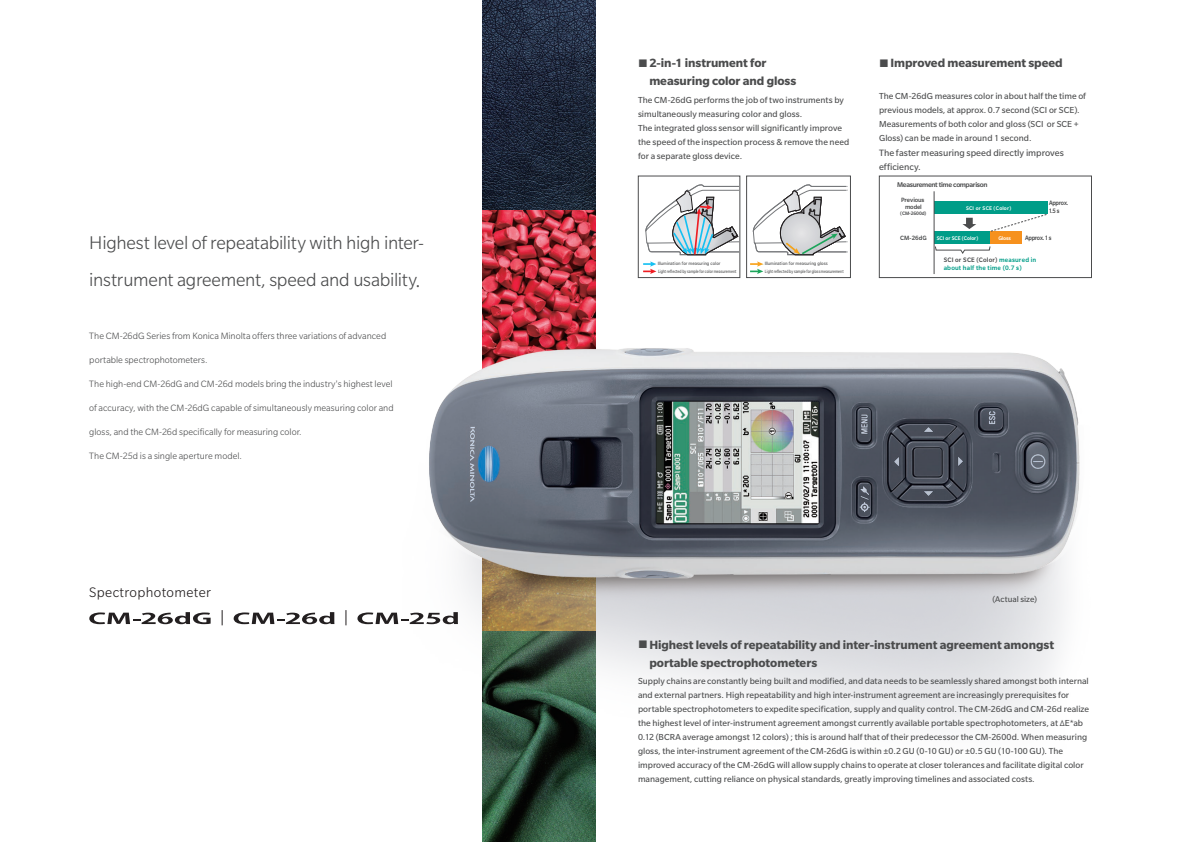
<style>
.page{position:relative;width:1191px;height:842px;background:#fff}
.page>*{position:absolute;margin:0;border:0;box-sizing:border-box;transform-origin:0 0}
.t1{font:300 20px/37px "Slate Std";letter-spacing:-.015em;color:#4b4c4d}
.t2{font:300 15px "Slate Std";letter-spacing:.025em;color:#231f20}
.t3{font:700 13px/18px "Slate Pro";letter-spacing:-.005em;color:#4b4c4d}
.t4{font:300 10px "Slate Std";color:#4b4c4d}
.t5{font:10px/14px "Slate Pro";color:#4b4c4d}
.t6{font:9.5px/14px "Slate Pro";color:#4b4c4d}
.t7{font:9px "Slate Pro";letter-spacing:.005em;color:#4b4c4d}
.t8{font:500 7.5px "Slate Std";letter-spacing:-.05em;color:#4b4c4d}
.t9{font:500 7px/8.4px "Slate Std";letter-spacing:.02em;color:#009d88}
.t10{font:500 7px/7.6px "Slate Std";letter-spacing:-.04em;color:#4b4c4d;scale:.88 1}
.t11{font:500 6.7px/7px "Slate Std";letter-spacing:-.025em;color:#4b4c4d;text-align:center}
.t12{font:500 5.7px "Slate Std";letter-spacing:.005em;color:#fff}
.t13{font:500 5.7px "Slate Std";letter-spacing:.03em;color:#fff}
.t14{font:500 5.4px "Slate Std";letter-spacing:-.02em;color:#4b4c4d}
.t15{font:5.1px/7.1px "Slate Pro";color:#4b4c4d;scale:.93 1}
.s1{font-family:"Koz Min Pro";font-weight:400}
.s2{color:#4b4c4d}
</style>
<div class="page">
<img style="left:482px;top:0;width:113px;height:216px">
<img style="left:410px;top:216px;width:682px;height:626px">
<img style="left:410px;top:328px;width:682px;height:277px">
<svg style="left:222px;top:610px;width:1px;height:15px"></svg>
<svg style="left:346px;top:610px;width:1px;height:15px"></svg>
<svg style="left:89px;top:612px;width:122px;height:12px"></svg>
<svg style="left:234px;top:612px;width:100px;height:12px"></svg>
<svg style="left:357px;top:612px;width:101px;height:12px"></svg>
<div style="left:638px;top:180px;width:101px;height:98px;background:#fff"></div>
<div style="left:746px;top:180px;width:101px;height:98px;background:#fff"></div>
<svg style="left:750px;top:184px;width:97px;height:90px"></svg>
<svg style="left:643px;top:184px;width:95px;height:90px"></svg>
<div style="left:893px;top:177px;width:184px;height:102px;background:#fff"></div>
<div style="left:893px;top:177px;width:185px;height:102px;border:1px solid #fff"></div>
<div style="left:934px;top:201px;width:113px;height:13px;background:#009d88"></div>
<div style="left:934px;top:231px;width:56px;height:13px;background:#009d88"></div>
<div style="left:990px;top:231px;width:32px;height:13px;background:#f6911e"></div>
<svg style="left:991px;top:214px;width:56px;height:18px"></svg>
<svg style="left:962px;top:218px;width:14px;height:11px"></svg>
<hr style="left:934px;top:191px;width:1px;height:83px;background:#4b4c4d">
<svg style="left:935px;top:246px;width:55px;height:8px"></svg>
<div style="left:638px;top:176px;width:102px;height:102px;border:1px solid #4b4c4d"></div>
<div style="left:879px;top:176px;width:212px;height:102px;border:1px solid #4b4c4d"></div>
<div style="left:746px;top:176px;width:104px;height:102px;border:1px solid #4b4c4d"></div>
<svg style="left:639px;top:641px;width:7px;height:7px"></svg>
<h1 class="t1" style="left:89px;top:224px;width:336px">Highest level of repeatability with high inter&shy;instrument agreement, speed and usability<span class="s1">.</span></h1>
<p class="t4" style="left:89px;top:330px;width:298px">The CM-26dG Series from Konica Minolta offers three variations of advanced</p>
<p class="t4" style="left:89px;top:354px;width:120px">portable spectrophotometers.</p>
<p class="t4" style="left:89px;top:378px;width:305px">The high-end CM-26dG and CM-26d models bring the industry's highest level</p>
<p class="t4" style="left:89px;top:402px;width:306px">of accuracy, with the CM-26dG capable of simultaneously measuring color and</p>
<p class="t4" style="left:89px;top:426px;width:214px">gloss, and the CM-26d specifically for measuring color.</p>
<p class="t4" style="left:89px;top:450px;width:154px">The CM-25d is a single aperture model.</p>
<h2 class="t2" style="left:89px;top:585px;width:123px">Spectrophotometer</h2>
<h3 class="t3" style="left:649px;top:54px;width:148px">2-in-1 instrument for measuring color and gloss</h3>
<p class="t6" style="left:638px;top:93px;width:213px">The CM-26dG performs the job of two instruments by simultaneously measuring color and gloss.<br>The integrated gloss sensor will significantly improve the speed of the inspection process &amp; remove the need for a separate gloss device.</p>
<p class="t15" style="left:658px;top:260px;width:86px">Illumination for measuring color<br>Light reflected by sample for color measurement</p>
<p class="t15" style="left:765px;top:260px;width:86px">Illumination for measuring gloss<br>Light reflected by sample for gloss measurement</p>
<h3 class="t3" style="left:890px;top:54px;width:174px">Improved measurement speed</h3>
<p class="t6" style="left:879px;top:89px;width:208px">The CM-26dG measures color in about half the time of previous models, at approx. 0.7 second (SCI or SCE).<br>Measurements of both color and gloss (SCI or SCE + Gloss) can be made in around 1 second.</p>
<p class="t5" style="left:879px;top:145px;width:186px">The faster measuring speed directly improves efficiency.</p>
<p class="t8" style="left:897px;top:181px;width:92px">Measurement time comparison</p>
<p class="t11" style="left:901px;top:196px;width:25px">Previous model</p>
<p class="t14" style="left:900px;top:210px;width:28px">(CM-2600d)</p>
<p class="t11" style="left:900px;top:235px;width:28px">CM-26dG</p>
<p class="t9" style="left:943px;top:255px;width:94px"><span class="s2">SCI or SCE (Color)</span> measured in about half the time (0.7 s)</p>
<p class="t10" style="left:1048px;top:199px;width:24px">Approx.<br>1.5 s</p>
<p class="t13" style="left:966px;top:205px;width:47px">SCI or SCE (Color)</p>
<p class="t10" style="left:1025px;top:234px;width:31px">Approx. 1 s</p>
<p class="t12" style="left:936px;top:235px;width:43px">SCI or SCE (Color)</p>
<p class="t12" style="left:998px;top:235px;width:14px">Gloss</p>
<p class="t7" style="left:992px;top:595px;width:46px">(Actual size)</p>
<h3 class="t3" style="left:649px;top:635px;width:406px">Highest levels of repeatability and inter-instrument agreement amongst portable spectrophotometers</h3>
<p class="t6" style="left:638px;top:674px;width:452px">Supply chains are constantly being built and modified, and data needs to be seamlessly shared amongst both internal and external partners. High repeatability and high inter-instrument agreement are increasingly prerequisites for portable spectrophotometers to expedite specification, supply and quality control. The CM-26dG and CM-26d realize the highest level of inter-instrument agreement amongst currently available portable spectrophotometers, at ΔE*ab 0.12 (BCRA average amongst 12 colors) ; this is around half that of their predecessor the CM-2600d. When measuring gloss, the inter-instrument agreement of the CM-26dG is within ±0.2 GU (0-10 GU) or ±0.5 GU (10-100 GU). The improved accuracy of the CM-26dG will allow supply chains to operate at closer tolerances and facilitate digital color management, cutting reliance on physical standards, greatly improving timelines and associated costs.</p>
</div>
